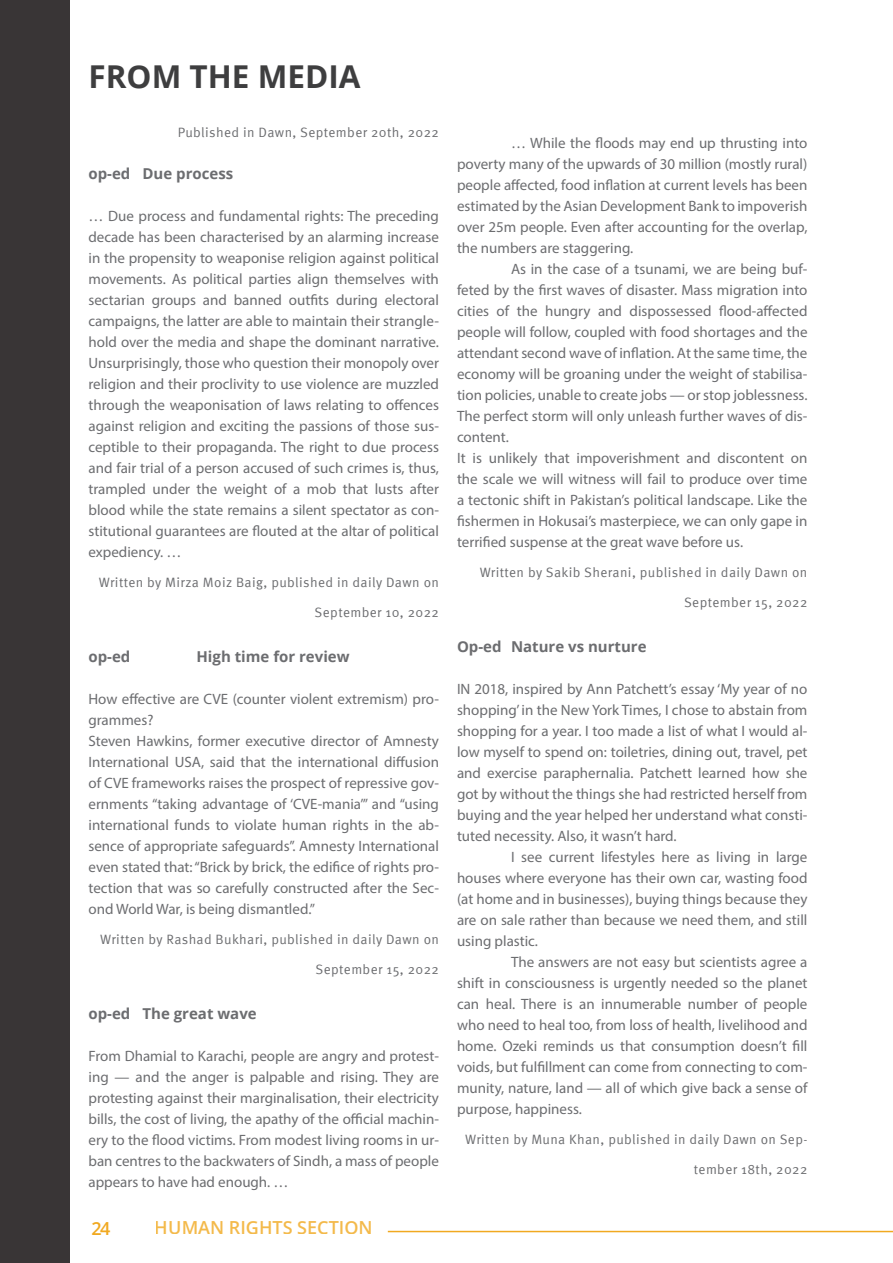
<style>
.page{position:relative;width:893px;height:1263px;background:#fff}
.page>*{position:absolute;margin:0;border:0;box-sizing:border-box;transform-origin:0 0}
.t1{font:700 31.5px "Open Sans";color:#3e3e3f}
.t2{font:600 18px "Open Sans";color:#f1a920}
.t3{font:15px/21px "Myriad Pro";color:#6c6d70;text-align:justify}
.t4{font:700 15px "Open Sans";color:#6c6d70}
.t5{font:13.5px "Meta Pro";letter-spacing:.03em;color:#6c6d70}
</style>
<div class="page">
<div style="left:0;top:0;width:69px;height:1263px;background:#393536"></div>
<hr style="left:388px;top:1231px;width:505px;height:1px;background:#f1a920">
<h1 class="t1" style="left:88px;top:54px;width:274px">FROM THE MEDIA</h1>
<p class="t5" style="left:178px;top:122px;width:263px">Published in Dawn, September 20th, 2022</p>
<p class="t4" style="left:88px;top:163px;width:146px">op-ed Due process</p>
<p class="t3" style="left:88px;top:206px;width:352px">… Due process and fundamental rights: The preceding decade has been characterised by an alarming increase in the propensity to weaponise religion against political movements. As political parties align themselves with sectarian groups and banned outfits during electoral campaigns, the latter are able to maintain their strangle&shy;hold over the media and shape the dominant narrative.<br>Unsurprisingly, those who question their monopoly over religion and their proclivity to use violence are muzzled through the weaponisation of laws relating to offences against religion and exciting the passions of those sus&shy;ceptible to their propaganda. The right to due process and fair trial of a person accused of such crimes is, thus, trampled under the weight of a mob that lusts after blood while the state remains a silent spectator as con&shy;stitutional guarantees are flouted at the altar of political expediency. …</p>
<p class="t5" style="left:99px;top:572px;width:342px">Written by Mirza Moiz Baig, published in daily Dawn on</p>
<p class="t5" style="left:315px;top:602px;width:126px">September 10, 2022</p>
<p class="t4" style="left:88px;top:646px;width:43px">op-ed</p>
<p class="t4" style="left:196px;top:646px;width:155px">High time for review</p>
<p class="t3" style="left:88px;top:689px;width:352px;text-align:left">How effective are CVE (counter violent extremism) pro&shy;grammes?<br>Steven Hawkins, former executive director of Amnesty International USA, said that the international diffusion of CVE frameworks raises the prospect of repressive gov&shy;ernments “taking advantage of ‘CVE-mania’” and “using international funds to violate human rights in the ab&shy;sence of appropriate safeguards”. Amnesty International even stated that: “Brick by brick, the edifice of rights pro&shy;tection that was so carefully constructed after the Sec&shy;ond World War, is being dismantled.”</p>
<p class="t5" style="left:100px;top:929px;width:340px">Written by Rashad Bukhari, published in daily Dawn on</p>
<p class="t5" style="left:316px;top:959px;width:125px">September 15, 2022</p>
<p class="t4" style="left:88px;top:1003px;width:170px">op-ed The great wave</p>
<p class="t3" style="left:88px;top:1046px;width:352px">From Dhamial to Karachi, people are angry and protest&shy;ing — and the anger is palpable and rising. They are protesting against their marginalisation, their electricity bills, the cost of living, the apathy of the official machin&shy;ery to the flood victims. From modest living rooms in ur&shy;ban centres to the backwaters of Sindh, a mass of people appears to have had enough. …</p>
<p class="t2" style="left:92px;top:1216px;width:20px">24</p>
<p class="t2" style="left:155px;top:1215px;width:219px">HUMAN RIGHTS SECTION</p>
<p class="t3" style="left:457px;top:132px;width:352px;text-indent:54px">… While the floods may end up thrusting into poverty many of the upwards of 30 million (mostly rural) people affected, food inflation at current levels has been estimated by the Asian Development Bank to impoverish over 25m people. Even after accounting for the overlap, the numbers are staggering.</p>
<p class="t3" style="left:457px;top:258px;width:352px;text-align:left;text-indent:54px">As in the case of a tsunami, we are being buf&shy;feted by the first waves of disaster. Mass migration into cities of the hungry and dispossessed flood-affected people will follow, coupled with food shortages and the attendant second wave of inflation. At the same time, the economy will be groaning under the weight of stabilisa&shy;tion policies, unable to create jobs — or stop joblessness.<br>The perfect storm will only unleash further waves of dis&shy;content.<br>It is unlikely that impoverishment and discontent on the scale we will witness will fail to produce over time a tectonic shift in Pakistan’s political landscape. Like the fishermen in Hokusai’s masterpiece, we can only gape in terrified suspense at the great wave before us.</p>
<p class="t5" style="left:480px;top:562px;width:329px">Written by Sakib Sherani, published in daily Dawn on</p>
<p class="t5" style="left:684px;top:592px;width:125px">September 15, 2022</p>
<p class="t4" style="left:457px;top:636px;width:191px">Op-ed Nature vs nurture</p>
<p class="t3" style="left:457px;top:678px;width:352px">IN 2018, inspired by Ann Patchett’s essay ‘My year of no shopping’ in the New York Times, I chose to abstain from shopping for a year. I too made a list of what I would al&shy;low myself to spend on: toiletries, dining out, travel, pet and exercise paraphernalia. Patchett learned how she got by without the things she had restricted herself from buying and the year helped her understand what consti&shy;tuted necessity. Also, it wasn’t hard.</p>
<p class="t3" style="left:457px;top:846px;width:352px;text-indent:54px">I see current lifestyles here as living in large houses where everyone has their own car, wasting food (at home and in businesses), buying things because they are on sale rather than because we need them, and still using plastic.</p>
<p class="t3" style="left:457px;top:951px;width:352px;text-indent:54px">The answers are not easy but scientists agree a shift in consciousness is urgently needed so the planet can heal. There is an innumerable number of people who need to heal too, from loss of health, livelihood and home. Ozeki reminds us that consumption doesn’t fill voids, but fulfillment can come from connecting to com&shy;munity, nature, land — all of which give back a sense of purpose, happiness.</p>
<p class="t5" style="left:465px;top:1129px;width:344px">Written by Muna Khan, published in daily Dawn on Sep-</p>
<p class="t5" style="left:694px;top:1159px;width:115px">tember 18th, 2022</p>
</div>
